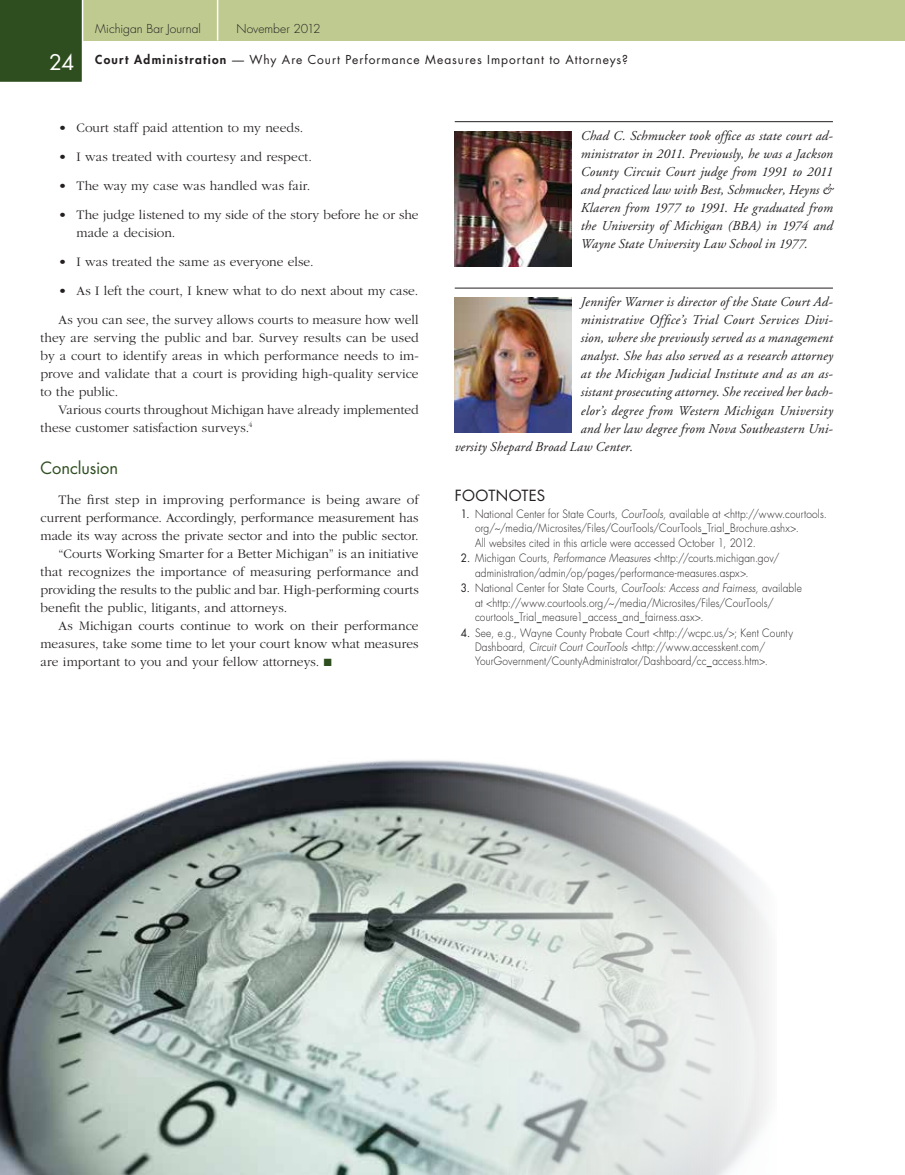
<style>
.page{position:relative;width:905px;height:1175px;background:#fff}
.page>*{position:absolute;margin:0;border:0;box-sizing:border-box;transform-origin:0 0}
.t1{font:21px "Futura";color:#fff}
.t2{font:16.5px "Futura";letter-spacing:-.005em;color:#2e4e1f}
.t3{font:15px "Futura";letter-spacing:.02em;color:#231f20}
.t4{font:300 13.5px/18px "Garamond";color:#231f20}
.t5{font:italic 13.5px/18px "Adobe Garamond";letter-spacing:.015em;color:#231f20;text-align:justify}
.t6{font:12px "Futura";letter-spacing:.08em;color:#231f20}
.t7{font:300 12px "Futura";color:#231f20}
.t8{font:300 11.25px/14.2px "Futura";letter-spacing:.015em;color:#231f20;scale:.9 1}
.s1{font-weight:800}
.s2{color:#2e4e1f}
.s3{font-weight:400}
.s4{font-style:italic}
</style>
<div class="page">
<div style="left:0;top:0;width:904px;height:40px;background:#beca90"></div>
<div style="left:0;top:0;width:84px;height:82px;background:#2e4e1f"></div>
<hr style="left:217px;top:0;width:1px;height:40px;background:#fff">
<img style="left:0;top:760px;width:769px;height:414px">
<hr style="left:454px;top:288px;width:378px;height:1px;background:#231f20">
<img style="left:454px;top:297px;width:117px;height:135px">
<hr style="left:454px;top:121px;width:378px;height:1px;background:#231f20">
<img style="left:454px;top:131px;width:117px;height:135px">
<h1 class="t1" style="left:49px;top:48px;width:27px">24</h1>
<p class="t7" style="left:95px;top:21px;width:107px">Michigan Bar Journal</p>
<p class="t7" style="left:236px;top:21px;width:86px">November 2012</p>
<p class="t6" style="left:95px;top:51px;width:534px"><span class="s1">Court Administration</span> — Why Are Court Performance Measures Important to Attorneys?</p>
<p class="t4" style="left:58px;top:119px;width:246px">• Court staff paid attention to my needs.</p>
<p class="t4" style="left:58px;top:148px;width:255px">• I was treated with courtesy and respect.</p>
<p class="t4" style="left:58px;top:177px;width:253px">• The way my case was handled was fair.</p>
<p class="t4" style="left:76px;top:206px;width:343px;text-indent:-18px">• The judge listened to my side of the story before he or she made a decision.</p>
<p class="t4" style="left:58px;top:253px;width:257px">• I was treated the same as everyone else.</p>
<p class="t4" style="left:58px;top:276px;width:361px;line-height:29px">• As I left the court, I knew what to do next about my case.<br>As you can see, the survey allows courts to measure how well</p>
<p class="t4" style="left:41px;top:329px;width:380px;text-align:justify">they are serving the public and bar. Survey results can be used by a court to identify areas in which performance needs to im&shy;prove and validate that a court is providing high-quality service to the public.</p>
<p class="t4" style="left:41px;top:401px;width:379px;text-indent:18px">Various courts throughout Michigan have already implemented these customer satisfaction surveys.<sup>4</sup></p>
<p class="t2" style="left:40px;top:456px;width:79px">Conclusion</p>
<p class="t4" style="left:58px;top:491px;width:361px">The first step in improving performance is being aware of</p>
<p class="t4" style="left:41px;top:509px;width:379px">current performance. Accordingly, performance measurement has</p>
<p class="t4" style="left:41px;top:527px;width:379px">made its way across the private sector and into the public sector.</p>
<p class="t4" style="left:58px;top:545px;width:361px">“Courts Working Smarter for a Better Michigan” is an initiative</p>
<p class="t4" style="left:41px;top:563px;width:380px">that recognizes the importance of measuring performance and</p>
<p class="t4" style="left:41px;top:581px;width:380px">providing the results to the public and bar. High-performing courts</p>
<p class="t4" style="left:41px;top:599px;width:248px">benefit the public, litigants, and attorneys.</p>
<p class="t4" style="left:58px;top:617px;width:361px">As Michigan courts continue to work on their performance</p>
<p class="t4" style="left:41px;top:635px;width:379px">measures, take some time to let your court know what measures</p>
<p class="t4" style="left:41px;top:653px;width:293px">are important to you and your fellow attorneys. <span class="s2">■</span></p>
<p class="t5" style="left:580px;top:127px;width:254px">Chad C. Schmucker took office as state court ad&shy;ministrator in 2011. Previously, he was a Jackson County Circuit Court judge from 1991 to 2011 and practiced law with Best, Schmucker, Heyns &amp; Klaeren from 1977 to 1991. He graduated from the University of Michigan (BBA) in 1974 and Wayne State University Law School in 1977.</p>
<p class="t5" style="left:580px;top:294px;width:254px">Jennifer Warner is director of the State Court Ad-</p>
<p class="t5" style="left:580px;top:312px;width:254px">ministrative Office’s Trial Court Services Divi-</p>
<p class="t5" style="left:580px;top:330px;width:253px">sion, where she previously served as a management</p>
<p class="t5" style="left:580px;top:348px;width:253px">analyst. She has also served as a research attorney</p>
<p class="t5" style="left:580px;top:366px;width:254px">at the Michigan Judicial Institute and as an as-</p>
<p class="t5" style="left:580px;top:384px;width:254px">sistant prosecuting attorney. She received her bach-</p>
<p class="t5" style="left:580px;top:402px;width:253px">elor’s degree from Western Michigan University</p>
<p class="t5" style="left:580px;top:420px;width:254px">and her law degree from Nova Southeastern Uni-</p>
<p class="t5" style="left:455px;top:437px;width:180px">versity Shepard Broad Law Center.</p>
<p class="t3" style="left:454px;top:485px;width:92px">FOOTNOTES</p>
<p class="t8" style="left:475px;top:507px;width:392px;text-indent:-14px"><span class="s3">1.</span> National Center for State Courts, <span class="s4">CourTools,</span> available at &lt;http://www.courtools. org/~/media/Microsites/Files/CourTools/CourTools_Trial_Brochure.ashx&gt;.<br>All websites cited in this article were accessed October 1, 2012.</p>
<p class="t8" style="left:475px;top:551px;width:340px;text-indent:-14px"><span class="s3">2.</span> Michigan Courts, <span class="s4">Performance Measures</span> &lt;http://courts.michigan.gov/ administration/admin/op/pages/performance-measures.aspx&gt;.</p>
<p class="t8" style="left:475px;top:581px;width:364px;text-indent:-14px"><span class="s3">3.</span> National Center for State Courts, <span class="s4">CourTools: Access and Fairness,</span> available at &lt;http://www.courtools.org/~/media/Microsites/Files/CourTools/ courtools_Trial_measure1_access_and_fairness.asx&gt;.</p>
<p class="t8" style="left:475px;top:625px;width:355px;text-indent:-14px"><span class="s3">4.</span> See, e.g., Wayne County Probate Court &lt;http://wcpc.us/&gt;; Kent County<br>Dashboard, <span class="s4">Circuit Court CourTools</span> &lt;http://www.accesskent.com/<br>YourGovernment/CountyAdministrator/Dashboard/cc_access.htm&gt;.</p>
</div>
